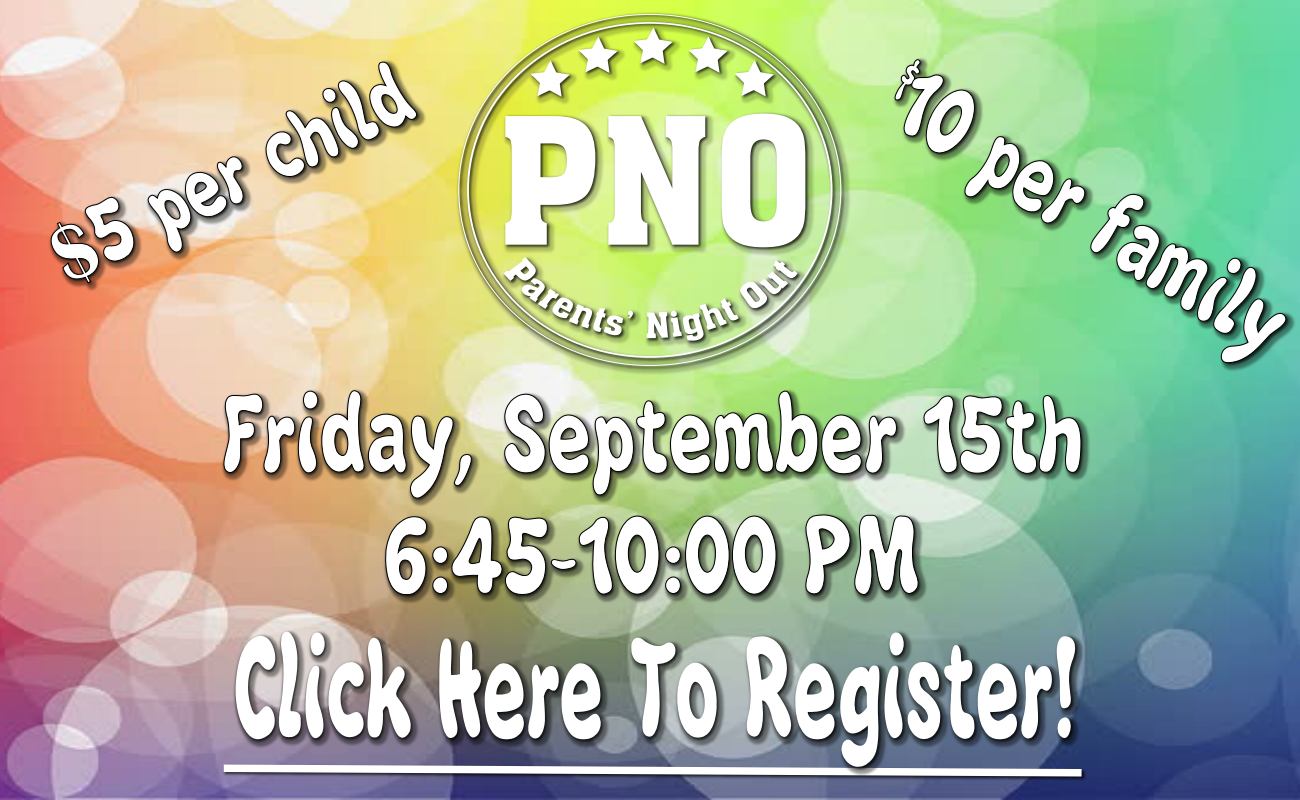
<style>
.page{position:relative;width:1300px;height:800px;background:#fff}
.page>*{position:absolute;margin:0;border:0;box-sizing:border-box;transform-origin:0 0}
.t1{font:173.12px "Aachen BT";color:#fff}
.t2{font:130.78px "Bubblegun";color:#fff;scale:.65 1}
.t3{font:101.1px/121.3px "Bubblegun";color:#fff;text-align:center;scale:.85 1}
.t4{font:89.03px "Bubblegun";color:#fff;scale:.88 1}
.t5{font:80.9px "Bubblegun";color:#fff;scale:.92 1}
.s1{font-family:"Britannic";font-weight:700}
.s2{font-family:"Bubble Gum"}
</style>
<div class="page">
<img style="left:0;top:0;width:1300px;height:800px">
<img style="left:32px;top:51px;width:404px;height:260px">
<img style="left:43px;top:58px;width:376px;height:232px">
<img style="left:454px;top:10px;width:398px;height:366px">
<img style="left:456px;top:12px;width:391px;height:360px">
<svg style="left:503px;top:257px;width:130px;height:78px"></svg>
<svg style="left:647px;top:260px;width:151px;height:81px"></svg>
<svg style="left:529px;top:35px;width:91px;height:63px"></svg>
<svg style="left:631px;top:26px;width:44px;height:39px"></svg>
<svg style="left:687px;top:34px;width:89px;height:64px"></svg>
<img style="left:220px;top:381px;width:869px;height:247px">
<img style="left:224px;top:390px;width:247px;height:109px">
<img style="left:504px;top:391px;width:393px;height:104px">
<svg style="left:924px;top:395px;width:157px;height:79px"></svg>
<svg style="left:385px;top:517px;width:42px;height:78px"></svg>
<svg style="left:433px;top:516px;width:226px;height:79px"></svg>
<svg style="left:665px;top:516px;width:111px;height:78px"></svg>
<svg style="left:805px;top:514px;width:114px;height:81px"></svg>
<img style="left:861px;top:45px;width:439px;height:343px">
<svg style="left:888px;top:56px;width:401px;height:324px"></svg>
<img style="left:222px;top:780px;width:865px;height:2px">
<svg style="left:216px;top:761px;width:873px;height:19px"></svg>
<img style="left:231px;top:620px;width:851px;height:160px">
<p class="t5" style="left:33px;top:216px;width:427px;rotate:-26deg"><span class="s1">$</span>5 per child</p>
<h1 class="t1" style="left:497px;top:73px;width:319px">PNO</h1>
<p class="t4" style="left:921px;top:43px;width:523px;rotate:32deg"><span class="s2">$</span>10 per family</p>
<p class="t3" style="left:222px;top:377px;width:1015px">Friday, September 15th<br>6:45-10:00 PM</p>
<p class="t2" style="left:233px;top:611px;width:1300px">Click Here To Register!</p>
</div>
